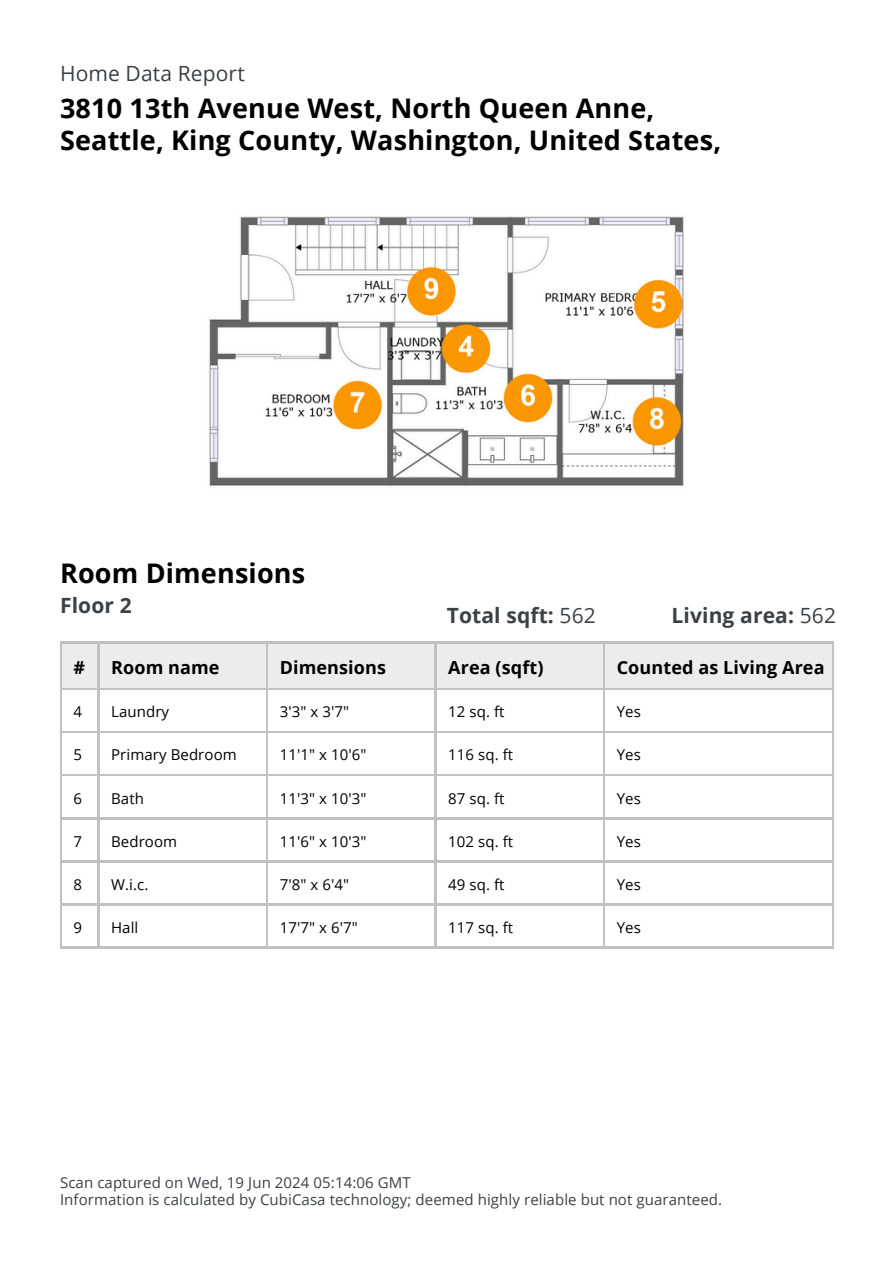
<style>
.page{position:relative;width:894px;height:1264px;background:#fff}
.page>*{position:absolute;margin:0;border:0;box-sizing:border-box;transform-origin:0 0}
.t1{font:700 27px/31.5px "Open Sans";letter-spacing:.005em;color:#000}
.t2{font:700 21px "Open Sans";letter-spacing:.005em;color:#3b4146}
.t3{font:21px "Open Sans";letter-spacing:.005em;color:#3b4146}
.t4{font:700 18px "Open Sans";letter-spacing:.005em;color:#000}
.t5{font:15px "Open Sans";letter-spacing:.005em;color:#000}
.t6{font:15px/16.8px "Open Sans";letter-spacing:.005em;color:#3b4146}
.s1{font-weight:400}
</style>
<div class="page">
<img style="left:209px;top:216px;width:475px;height:270px">
<div style="left:603px;top:642px;width:229px;height:47px;background:#ececec"></div>
<div style="left:435px;top:642px;width:168px;height:47px;background:#ececec"></div>
<div style="left:267px;top:642px;width:168px;height:47px;background:#ececec"></div>
<div style="left:98px;top:642px;width:169px;height:47px;background:#ececec"></div>
<div style="left:61px;top:642px;width:37px;height:47px;background:#ececec"></div>
<hr style="left:60px;top:641px;width:38px;height:2px;background:#c1c1c1">
<hr style="left:98px;top:641px;width:168px;height:2px;background:#c1c1c1">
<hr style="left:266px;top:641px;width:168px;height:2px;background:#c1c1c1">
<hr style="left:434px;top:641px;width:169px;height:2px;background:#c1c1c1">
<hr style="left:603px;top:641px;width:228px;height:2px;background:#c1c1c1">
<hr style="left:60px;top:641px;width:2px;height:48px;background:#c1c1c1">
<hr style="left:98px;top:641px;width:1px;height:48px;background:#c1c1c1">
<hr style="left:266px;top:641px;width:1px;height:48px;background:#c1c1c1">
<hr style="left:434px;top:641px;width:2px;height:48px;background:#c1c1c1">
<hr style="left:603px;top:641px;width:1px;height:48px;background:#c1c1c1">
<hr style="left:831px;top:641px;width:2px;height:48px;background:#c1c1c1">
<hr style="left:60px;top:688px;width:38px;height:1px;background:#c1c1c1">
<hr style="left:98px;top:688px;width:168px;height:1px;background:#c1c1c1">
<hr style="left:266px;top:688px;width:168px;height:1px;background:#c1c1c1">
<hr style="left:434px;top:688px;width:169px;height:1px;background:#c1c1c1">
<hr style="left:603px;top:688px;width:228px;height:1px;background:#c1c1c1">
<hr style="left:60px;top:688px;width:2px;height:45px;background:#c1c1c1">
<hr style="left:98px;top:688px;width:1px;height:45px;background:#c1c1c1">
<hr style="left:266px;top:688px;width:1px;height:45px;background:#c1c1c1">
<hr style="left:434px;top:688px;width:2px;height:45px;background:#c1c1c1">
<hr style="left:603px;top:688px;width:1px;height:45px;background:#c1c1c1">
<hr style="left:831px;top:688px;width:2px;height:45px;background:#c1c1c1">
<hr style="left:60px;top:731px;width:38px;height:2px;background:#c1c1c1">
<hr style="left:98px;top:731px;width:168px;height:2px;background:#c1c1c1">
<hr style="left:266px;top:731px;width:168px;height:2px;background:#c1c1c1">
<hr style="left:434px;top:731px;width:169px;height:2px;background:#c1c1c1">
<hr style="left:603px;top:731px;width:228px;height:2px;background:#c1c1c1">
<hr style="left:60px;top:731px;width:2px;height:45px;background:#c1c1c1">
<hr style="left:98px;top:731px;width:1px;height:45px;background:#c1c1c1">
<hr style="left:266px;top:731px;width:1px;height:45px;background:#c1c1c1">
<hr style="left:434px;top:731px;width:2px;height:45px;background:#c1c1c1">
<hr style="left:603px;top:731px;width:1px;height:45px;background:#c1c1c1">
<hr style="left:831px;top:731px;width:2px;height:45px;background:#c1c1c1">
<hr style="left:60px;top:774px;width:38px;height:2px;background:#c1c1c1">
<hr style="left:98px;top:774px;width:168px;height:2px;background:#c1c1c1">
<hr style="left:266px;top:774px;width:168px;height:2px;background:#c1c1c1">
<hr style="left:434px;top:774px;width:169px;height:2px;background:#c1c1c1">
<hr style="left:603px;top:774px;width:228px;height:2px;background:#c1c1c1">
<hr style="left:60px;top:774px;width:2px;height:45px;background:#c1c1c1">
<hr style="left:98px;top:774px;width:1px;height:45px;background:#c1c1c1">
<hr style="left:266px;top:774px;width:1px;height:45px;background:#c1c1c1">
<hr style="left:434px;top:774px;width:2px;height:45px;background:#c1c1c1">
<hr style="left:603px;top:774px;width:1px;height:45px;background:#c1c1c1">
<hr style="left:831px;top:774px;width:2px;height:45px;background:#c1c1c1">
<hr style="left:60px;top:817px;width:38px;height:2px;background:#c1c1c1">
<hr style="left:98px;top:817px;width:168px;height:2px;background:#c1c1c1">
<hr style="left:266px;top:817px;width:168px;height:2px;background:#c1c1c1">
<hr style="left:434px;top:817px;width:169px;height:2px;background:#c1c1c1">
<hr style="left:603px;top:817px;width:228px;height:2px;background:#c1c1c1">
<hr style="left:60px;top:817px;width:2px;height:45px;background:#c1c1c1">
<hr style="left:98px;top:817px;width:1px;height:45px;background:#c1c1c1">
<hr style="left:266px;top:817px;width:1px;height:45px;background:#c1c1c1">
<hr style="left:434px;top:817px;width:2px;height:45px;background:#c1c1c1">
<hr style="left:603px;top:817px;width:1px;height:45px;background:#c1c1c1">
<hr style="left:831px;top:817px;width:2px;height:45px;background:#c1c1c1">
<hr style="left:60px;top:860px;width:38px;height:2px;background:#c1c1c1">
<hr style="left:98px;top:860px;width:168px;height:2px;background:#c1c1c1">
<hr style="left:266px;top:860px;width:168px;height:2px;background:#c1c1c1">
<hr style="left:434px;top:860px;width:169px;height:2px;background:#c1c1c1">
<hr style="left:603px;top:860px;width:228px;height:2px;background:#c1c1c1">
<hr style="left:60px;top:860px;width:2px;height:45px;background:#c1c1c1">
<hr style="left:98px;top:860px;width:1px;height:45px;background:#c1c1c1">
<hr style="left:266px;top:860px;width:1px;height:45px;background:#c1c1c1">
<hr style="left:434px;top:860px;width:2px;height:45px;background:#c1c1c1">
<hr style="left:603px;top:860px;width:1px;height:45px;background:#c1c1c1">
<hr style="left:831px;top:860px;width:2px;height:45px;background:#c1c1c1">
<hr style="left:60px;top:903px;width:38px;height:2px;background:#c1c1c1">
<hr style="left:98px;top:903px;width:168px;height:2px;background:#c1c1c1">
<hr style="left:266px;top:903px;width:168px;height:2px;background:#c1c1c1">
<hr style="left:434px;top:903px;width:169px;height:2px;background:#c1c1c1">
<hr style="left:603px;top:903px;width:228px;height:2px;background:#c1c1c1">
<hr style="left:60px;top:903px;width:2px;height:45px;background:#c1c1c1">
<hr style="left:98px;top:903px;width:1px;height:45px;background:#c1c1c1">
<hr style="left:266px;top:903px;width:1px;height:45px;background:#c1c1c1">
<hr style="left:434px;top:903px;width:2px;height:45px;background:#c1c1c1">
<hr style="left:603px;top:903px;width:1px;height:45px;background:#c1c1c1">
<hr style="left:831px;top:903px;width:2px;height:45px;background:#c1c1c1">
<hr style="left:60px;top:946px;width:38px;height:2px;background:#c1c1c1">
<hr style="left:98px;top:946px;width:168px;height:2px;background:#c1c1c1">
<hr style="left:266px;top:946px;width:168px;height:2px;background:#c1c1c1">
<hr style="left:434px;top:946px;width:169px;height:2px;background:#c1c1c1">
<hr style="left:603px;top:946px;width:228px;height:2px;background:#c1c1c1">
<h1 class="t3" style="left:60px;top:59px;width:186px">Home Data Report</h1>
<p class="t1" style="left:60px;top:92px;width:662px">3810 13th Avenue West, North Queen Anne,<br>Seattle, King County, Washington, United States,</p>
<h1 class="t1" style="left:60px;top:557px;width:247px">Room Dimensions</h1>
<h1 class="t2" style="left:60px;top:591px;width:73px">Floor 2</h1>
<h2 class="t2" style="left:446px;top:600px;width:150px">Total sqft: <span class="s1">562</span></h2>
<h2 class="t2" style="left:671px;top:600px;width:166px">Living area: <span class="s1">562</span></h2>
<p class="t4" style="left:73px;top:654px;width:13px">#</p>
<h3 class="t4" style="left:111px;top:654px;width:110px">Room name</h3>
<h3 class="t4" style="left:279px;top:654px;width:108px">Dimensions</h3>
<h3 class="t4" style="left:448px;top:654px;width:97px">Area (sqft)</h3>
<h3 class="t4" style="left:616px;top:654px;width:209px">Counted as Living Area</h3>
<p class="t5" style="left:73px;top:701px;width:10px">4</p>
<p class="t5" style="left:111px;top:701px;width:59px">Laundry</p>
<p class="t5" style="left:279px;top:701px;width:71px">3'3" x 3'7"</p>
<p class="t5" style="left:448px;top:701px;width:58px">12 sq. ft</p>
<p class="t5" style="left:73px;top:744px;width:10px">5</p>
<p class="t5" style="left:111px;top:744px;width:127px">Primary Bedroom</p>
<p class="t5" style="left:73px;top:787px;width:10px">6</p>
<p class="t5" style="left:111px;top:787px;width:34px">Bath</p>
<p class="t5" style="left:73px;top:830px;width:10px">7</p>
<p class="t5" style="left:111px;top:830px;width:68px">Bedroom</p>
<p class="t5" style="left:279px;top:744px;width:88px">11'1" x 10'6"</p>
<p class="t5" style="left:279px;top:787px;width:88px">11'3" x 10'3"</p>
<p class="t5" style="left:279px;top:830px;width:88px">11'6" x 10'3"</p>
<p class="t5" style="left:448px;top:744px;width:67px">116 sq. ft</p>
<p class="t5" style="left:448px;top:787px;width:58px">87 sq. ft</p>
<p class="t5" style="left:448px;top:830px;width:67px">102 sq. ft</p>
<p class="t5" style="left:73px;top:873px;width:10px">8</p>
<p class="t5" style="left:73px;top:916px;width:10px">9</p>
<p class="t5" style="left:111px;top:873px;width:39px">W.i.c.</p>
<p class="t5" style="left:111px;top:916px;width:29px">Hall</p>
<p class="t5" style="left:279px;top:873px;width:71px">7'8" x 6'4"</p>
<p class="t5" style="left:279px;top:916px;width:80px">17'7" x 6'7"</p>
<p class="t5" style="left:448px;top:873px;width:58px">49 sq. ft</p>
<p class="t5" style="left:448px;top:916px;width:67px">117 sq. ft</p>
<p class="t5" style="left:616px;top:701px;width:26px">Yes</p>
<p class="t5" style="left:616px;top:744px;width:26px">Yes</p>
<p class="t5" style="left:616px;top:787px;width:26px">Yes</p>
<p class="t5" style="left:616px;top:830px;width:26px">Yes</p>
<p class="t5" style="left:616px;top:873px;width:26px">Yes</p>
<p class="t5" style="left:616px;top:916px;width:26px">Yes</p>
<p class="t6" style="left:60px;top:1174px;width:663px">Scan captured on Wed, 19 Jun 2024 05:14:06 GMT<br>Information is calculated by CubiCasa technology; deemed highly reliable but not guaranteed.</p>
</div>
